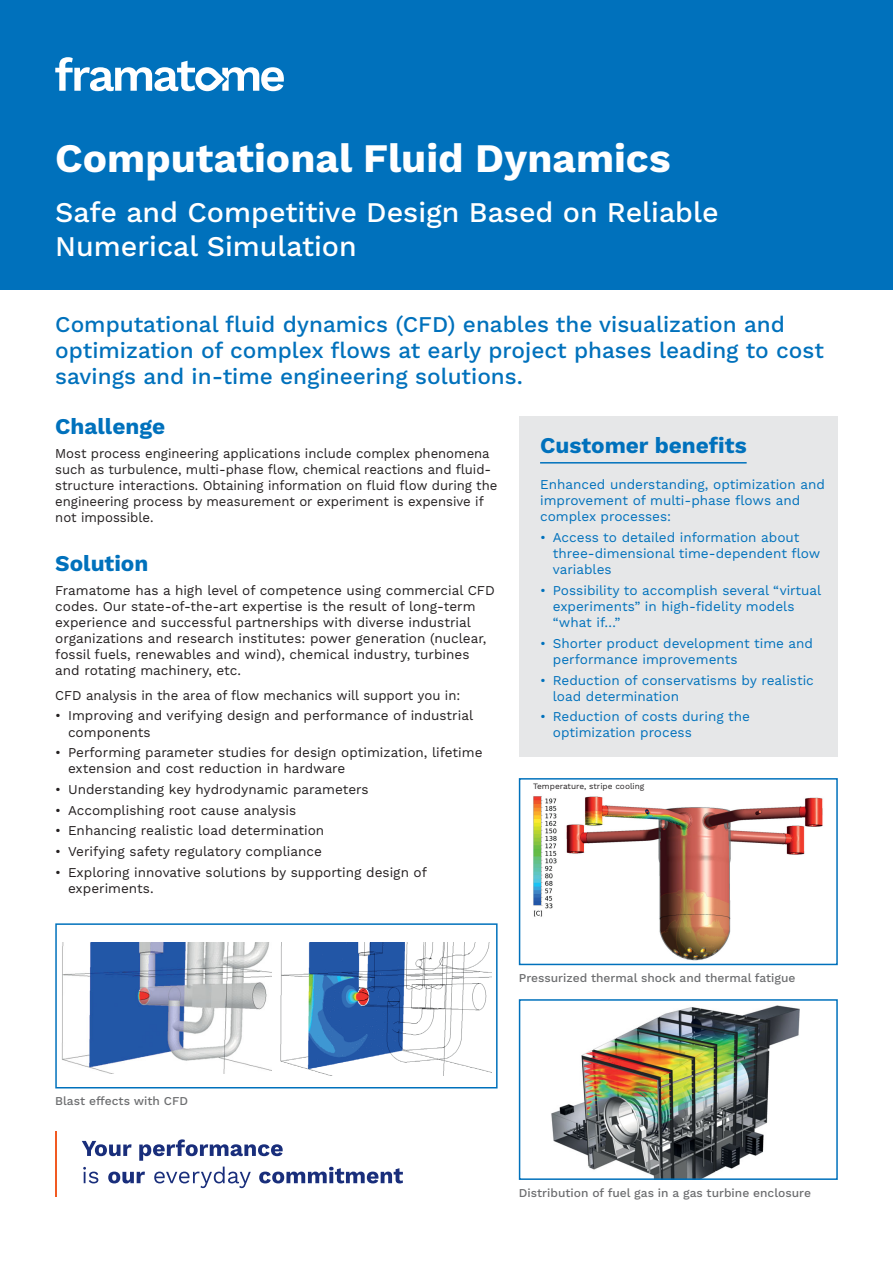
<style>
.page{position:relative;width:893px;height:1263px;background:#fff}
.page>*{position:absolute;margin:0;border:0;box-sizing:border-box;transform-origin:0 0}
.t1{font:700 40.5px "Work Sans";color:#fff}
.t2{font:500 28.5px/34.2px "Work Sans";color:#fff}
.t3{font:500 22.5px/26.2px "Work Sans";color:#0071bc}
.t4{font:700 22.5px "Work Sans";color:#0071bc}
.t5{font:13.5px/16px "Work Sans";color:#231f20}
.t6{font:13.5px/16px "Work Sans";color:#0071bc}
.t7{font:500 12px "Work Sans";color:#6d6e70}
.t8{font:8.25px "Work Sans";color:#231f20}
</style>
<div class="page">
<div style="left:0;top:0;width:893px;height:289px;background:#0071bc"></div>
<svg style="left:55px;top:57px;width:229px;height:34px"></svg>
<div style="left:519px;top:417px;width:319px;height:340px;background:#e6e7e8"></div>
<svg style="left:82px;top:1141px;width:50px;height:15px"></svg>
<svg style="left:139px;top:1139px;width:144px;height:22px"></svg>
<svg style="left:83px;top:1167px;width:15px;height:16px"></svg>
<svg style="left:108px;top:1172px;width:37px;height:11px"></svg>
<svg style="left:154px;top:1167px;width:97px;height:21px"></svg>
<svg style="left:259px;top:1167px;width:144px;height:16px"></svg>
<hr style="left:55px;top:1131px;width:2px;height:66px;background:#f15a22">
<hr style="left:540px;top:462px;width:207px;height:2px;background:#0071bc">
<img style="left:551px;top:1006px;width:248px;height:171px">
<div style="left:519px;top:999px;width:319px;height:181px;border:2px solid #0071bc"></div>
<img style="left:533px;top:796px;width:290px;height:165px">
<div style="left:519px;top:778px;width:319px;height:187px;border:2px solid #0071bc"></div>
<div style="left:55px;top:923px;width:442px;height:166px;border:2px solid #0071bc"></div>
<img style="left:61px;top:942px;width:211px;height:131px">
<img style="left:280px;top:942px;width:211px;height:134px">
<h1 class="t1" style="left:55px;top:143px;width:617px">Computational Fluid Dynamics</h1>
<h2 class="t2" style="left:55px;top:198px;width:665px">Safe and Competitive Design Based on Reliable<br>Numerical Simulation</h2>
<h3 class="t3" style="left:55px;top:313px;width:770px">Computational fluid dynamics (CFD) enables the visualization and optimization of complex flows at early project phases leading to cost savings and in-time engineering solutions.</h3>
<h3 class="t4" style="left:55px;top:418px;width:111px">Challenge</h3>
<p class="t5" style="left:55px;top:447px;width:444px">Most process engineering applications include complex phenomena such as turbulence, multi-phase flow, chemical reactions and fluid&shy;structure interactions. Obtaining information on fluid flow during the engineering process by measurement or experiment is expensive if not impossible.</p>
<h3 class="t4" style="left:55px;top:555px;width:95px">Solution</h3>
<p class="t5" style="left:55px;top:584px;width:441px">Framatome has a high level of competence using commercial CFD codes. Our state-of-the-art expertise is the result of long-term experience and successful partnerships with diverse industrial organizations and research institutes: power generation (nuclear, fossil fuels, renewables and wind), chemical industry, turbines and rotating machinery, etc.</p>
<p class="t5" style="left:55px;top:688px;width:407px">CFD analysis in the area of flow mechanics will support you in:</p>
<p class="t5" style="left:68px;top:709px;width:407px;text-indent:-13px">• Improving and verifying design and performance of industrial components</p>
<p class="t5" style="left:68px;top:746px;width:416px;text-indent:-13px">• Performing parameter studies for design optimization, lifetime extension and cost reduction in hardware</p>
<p class="t5" style="left:55px;top:783px;width:315px">• Understanding key hydrodynamic parameters</p>
<p class="t5" style="left:55px;top:803px;width:242px">• Accomplishing root cause analysis</p>
<p class="t5" style="left:55px;top:824px;width:270px">• Enhancing realistic load determination</p>
<p class="t5" style="left:55px;top:845px;width:268px">• Verifying safety regulatory compliance</p>
<p class="t5" style="left:68px;top:865px;width:360px;text-indent:-13px">• Exploring innovative solutions by supporting design of experiments.</p>
<h3 class="t4" style="left:540px;top:437px;width:208px">Customer benefits</h3>
<p class="t6" style="left:540px;top:478px;width:286px">Enhanced understanding, optimization and improvement of multi-phase flows and complex processes:</p>
<p class="t6" style="left:553px;top:531px;width:269px;text-indent:-13px">• Access to detailed information about three-dimensional time-dependent flow variables</p>
<p class="t6" style="left:553px;top:584px;width:270px;text-indent:-13px">• Possibility to accomplish several “virtual experiments” in high-fidelity models “what if…”</p>
<p class="t6" style="left:553px;top:636px;width:262px;text-indent:-13px">• Shorter product development time and performance improvements</p>
<p class="t6" style="left:553px;top:673px;width:263px;text-indent:-13px">• Reduction of conservatisms by realistic load determination</p>
<p class="t6" style="left:553px;top:710px;width:199px;text-indent:-13px">• Reduction of costs during the optimization process</p>
<p class="t8" style="left:533px;top:784px;width:113px">Temperature, stripe cooling</p>
<p class="t7" style="left:55px;top:1096px;width:134px">Blast effects with CFD</p>
<p class="t7" style="left:519px;top:973px;width:278px">Pressurized thermal shock and thermal fatigue</p>
<p class="t7" style="left:519px;top:1188px;width:294px">Distribution of fuel gas in a gas turbine enclosure</p>
</div>
